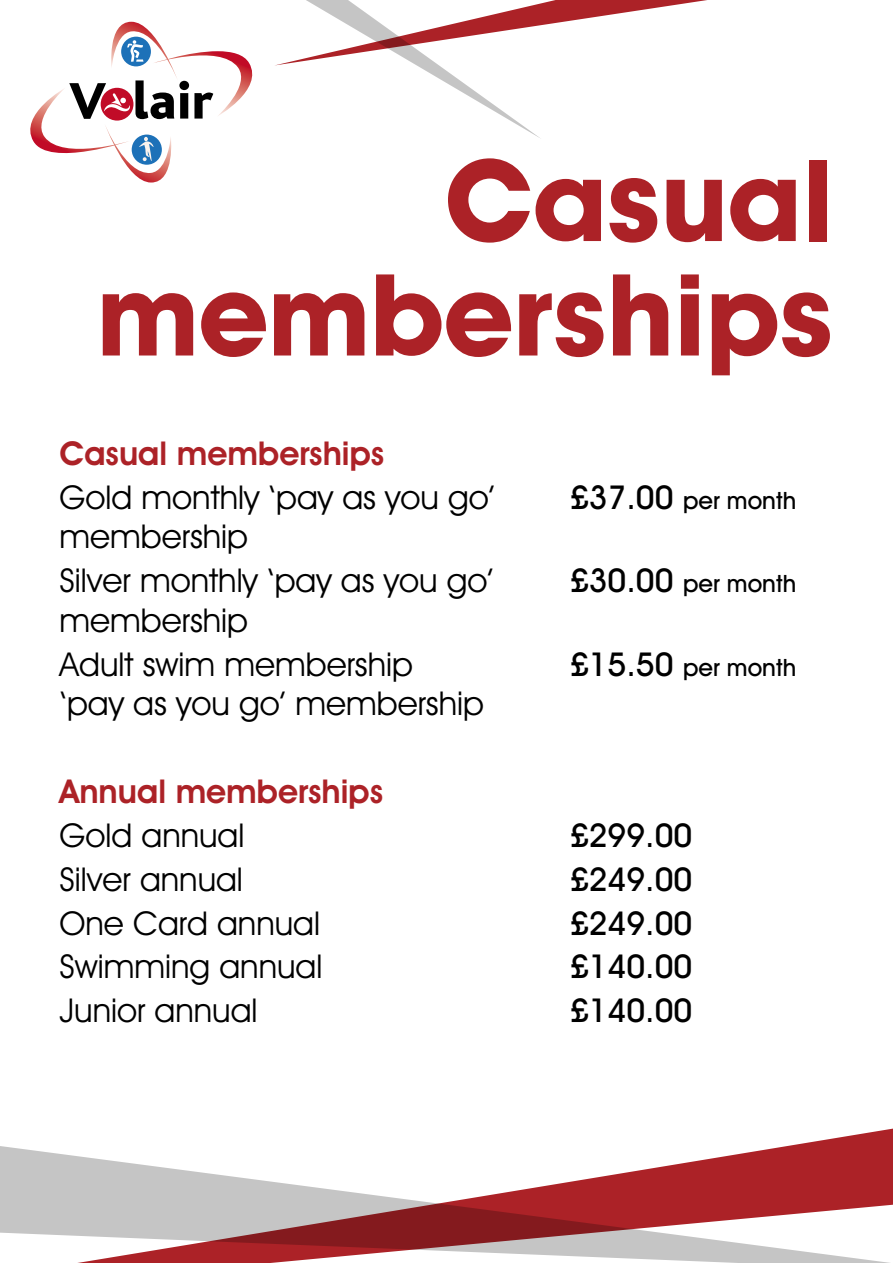
<style>
.page{position:relative;width:893px;height:1263px;background:#fff}
.page>*{position:absolute;margin:0;border:0;box-sizing:border-box;transform-origin:0 0}
.t1{font:700 114px "Avant Garde IT Cby BT";color:#ac2227}
.t2{font:33px/43.8px "Avant Garde IT Cby BT";color:#000}
.t3{font:500 33px "Avant Garde IT Cby BT";color:#000}
.t4{font:600 33px "Avant Garde IT Cby BT";color:#ac2227}
.t5{font:500 24px "Avant Garde IT Cby BT";color:#000}
.s1{font-size:33px}
</style>
<div class="page">
<svg style="left:542px;top:0;width:165px;height:25px"></svg>
<svg style="left:0;top:1137px;width:893px;height:126px"></svg>
<svg style="left:32px;top:139px;width:140px;height:44px"></svg>
<svg style="left:30px;top:0;width:512px;height:139px"></svg>
<h1 class="t1" style="left:445px;top:131px;width:390px">Casual</h1>
<h1 class="t1" style="left:97px;top:246px;width:738px">memberships</h1>
<p class="t4" style="left:60px;top:433px;width:326px">Casual memberships</p>
<p class="t2" style="left:60px;top:475px;width:437px">Gold monthly ‘pay as you go’</p>
<p class="t5" style="left:570px;top:486px;width:228px"><span class="s1">£37.00</span> per month</p>
<p class="t2" style="left:60px;top:514px;width:436px">membership<br>Silver monthly ‘pay as you go’</p>
<p class="t5" style="left:570px;top:569px;width:228px"><span class="s1">£30.00</span> per month</p>
<p class="t2" style="left:60px;top:598px;width:355px">membership<br>Adult swim membership</p>
<p class="t2" style="left:60px;top:681px;width:426px">‘pay as you go’ membership</p>
<p class="t5" style="left:570px;top:652px;width:228px"><span class="s1">£15.50</span> per month</p>
<p class="t4" style="left:60px;top:771px;width:325px">Annual memberships</p>
<p class="t2" style="left:60px;top:813px;width:186px">Gold annual</p>
<p class="t3" style="left:570px;top:815px;width:124px">£299.00</p>
<p class="t2" style="left:60px;top:857px;width:185px">Silver annual</p>
<p class="t3" style="left:570px;top:859px;width:124px">£249.00</p>
<p class="t2" style="left:60px;top:901px;width:262px">One Card annual</p>
<p class="t3" style="left:570px;top:903px;width:124px">£249.00</p>
<p class="t2" style="left:60px;top:944px;width:264px">Swimming annual</p>
<p class="t3" style="left:570px;top:946px;width:124px">£140.00</p>
<p class="t2" style="left:60px;top:988px;width:199px">Junior annual</p>
<p class="t3" style="left:570px;top:990px;width:124px">£140.00</p>
</div>
